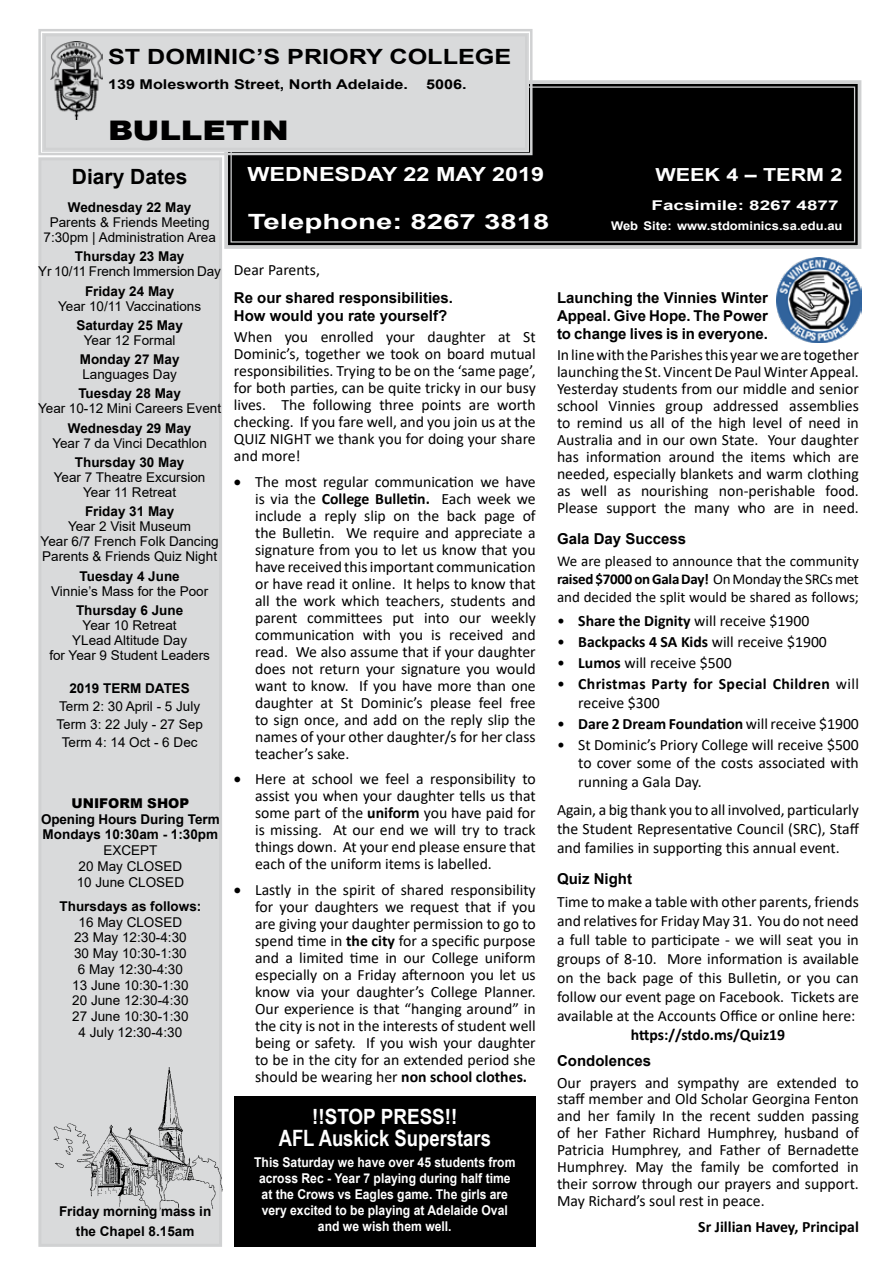
<style>
.page{position:relative;width:893px;height:1263px;background:#fff}
.page>*{position:absolute;margin:0;border:0;box-sizing:border-box;transform-origin:0 0}
.t1{font:900 27px "Arial";color:#000;scale:1.2 1}
.t2{font:700 22.5px "Arial Narrow";color:#fff}
.t3{font:700 21px "Arial";color:#000;scale:1.2 1}
.t4{font:700 21px "Arial";color:#fff;scale:1.4 1}
.t5{font:700 21px "Arial";color:#fff;scale:.9 1}
.t6{font:700 21px "Arial";color:#000}
.t7{font:700 19.5px "Arial";color:#fff;scale:1.2 1}
.t8{font:700 18px "Arial";color:#fff;scale:1.2 1}
.t9{font:15.75px/17px "Calibri";color:#000;text-align:justify}
.t10{font:700 15.75px "Calibri";color:#000}
.t11{font:700 15.75px/18.9px "Calibri";letter-spacing:.02em;color:#000}
.t12{font:700 15px/18px "Arial";color:#000}
.t13{font:15px/18px "Calibri";color:#000;text-align:justify}
.t14{font:13.5px/15.8px "Arial";color:#000;text-align:center}
.t15{font:700 13.5px/20.2px "Arial";color:#000;text-align:center}
.t16{font:700 13.5px/16.2px "Arial";color:#fff;text-align:center;scale:.9 1}
.t17{font:700 13.5px "Arial";color:#000;scale:1.2 1}
.t18{font:700 13.5px "Arial";color:#fff;scale:1.4 1}
.t19{font:900 13.5px "Arial";color:#000}
.t20{font:700 12px "Arial";color:#fff;scale:1.08 1}
.s1{font-weight:700}
.s2{font-weight:400}
</style>
<div class="page">
<div style="left:40px;top:159px;width:181px;height:1086px;background:#d9dadb"></div>
<div style="left:38px;top:157px;width:184px;height:1090px;border:3px solid #d0d1d2"></div>
<div style="left:224px;top:80px;width:638px;height:169px;background:#000"></div>
<div style="left:230px;top:86px;width:625px;height:157px;border:1px solid #d0d1d2"></div>
<svg style="left:38px;top:29px;width:496px;height:127px"></svg>
<div style="left:43px;top:34px;width:484px;height:116px;border:2px solid #d0d1d2"></div>
<img style="left:50px;top:41px;width:52px;height:79px">
<img style="left:54px;top:1067px;width:168px;height:144px">
<div style="left:234px;top:1096px;width:302px;height:151px;background:#000"></div>
<img style="left:776px;top:258px;width:85px;height:85px">
<h3 class="t3" style="left:108px;top:42px;width:338px">ST DOMINIC’S PRIORY COLLEGE</h3>
<p class="t17" style="left:108px;top:75px;width:252px">139 Molesworth Street, North Adelaide.</p>
<p class="t17" style="left:426px;top:75px;width:35px">5006.</p>
<h1 class="t1" style="left:108px;top:111px;width:152px">BULLETIN</h1>
<h3 class="t6" style="left:72px;top:162px;width:117px">Diary Dates</h3>
<p class="t15" style="left:68px;top:197px;width:125px">Wednesday 22 May</p>
<p class="t14" style="left:43px;top:215px;width:174px;line-height:15px">Parents &amp; Friends Meeting<br>7:30pm | Administration Area</p>
<p class="t15" style="left:75px;top:247px;width:111px">Thursday 23 May</p>
<p class="t14" style="left:38px;top:264px;width:184px">Yr 10/11 French Immersion Day</p>
<p class="t15" style="left:85px;top:281px;width:91px">Friday 24 May</p>
<p class="t14" style="left:58px;top:298px;width:145px">Year 10/11 Vaccinations</p>
<p class="t15" style="left:76px;top:315px;width:108px">Saturday 25 May</p>
<p class="t14" style="left:84px;top:332px;width:93px">Year 12 Formal</p>
<p class="t15" style="left:80px;top:349px;width:101px">Monday 27 May</p>
<p class="t14" style="left:82px;top:366px;width:96px">Languages Day</p>
<p class="t15" style="left:78px;top:384px;width:104px">Tuesday 28 May</p>
<p class="t14" style="left:38px;top:401px;width:184px">Year 10-12 Mini Careers Event</p>
<p class="t15" style="left:68px;top:418px;width:125px">Wednesday 29 May</p>
<p class="t14" style="left:52px;top:435px;width:156px">Year 7 da Vinci Decathlon</p>
<p class="t15" style="left:75px;top:452px;width:111px">Thursday 30 May</p>
<p class="t14" style="left:54px;top:470px;width:153px;line-height:15px">Year 7 Theatre Excursion<br>Year 11 Retreat</p>
<p class="t15" style="left:85px;top:501px;width:91px">Friday 31 May</p>
<p class="t14" style="left:41px;top:519px;width:180px;line-height:15px">Year 2 Visit Museum<br>Year 6/7 French Folk Dancing<br>Parents &amp; Friends Quiz Night</p>
<p class="t15" style="left:80px;top:566px;width:102px">Tuesday 4 June</p>
<p class="t14" style="left:51px;top:583px;width:159px">Vinnie’s Mass for the Poor</p>
<p class="t15" style="left:76px;top:600px;width:109px">Thursday 6 June</p>
<p class="t14" style="left:49px;top:617px;width:162px;line-height:15px">Year 10 Retreat<br>YLead Altitude Day<br>for Year 9 Student Leaders</p>
<p class="t15" style="left:69px;top:678px;width:122px">2019 TERM DATES</p>
<p class="t14" style="left:57px;top:697px;width:148px;line-height:18px">Term 2: 30 April - 5 July<br>Term 3: 22 July - 27 Sep<br>Term 4: 14 Oct - 6 Dec</p>
<p class="t19" style="left:72px;top:793px;width:119px">UNIFORM SHOP</p>
<p class="t15" style="left:41px;top:811px;width:180px;line-height:15.8px;text-align:left">Opening Hours During Term<br>Mondays 10:30am - 1:30pm</p>
<p class="t14" style="left:77px;top:842px;width:109px">EXCEPT<br>20 May CLOSED<br>10 June CLOSED</p>
<p class="t15" style="left:60px;top:896px;width:143px">Thursdays as follows:</p>
<p class="t14" style="left:72px;top:914px;width:118px">16 May CLOSED<br>23 May 12:30-4:30<br>30 May 10:30-1:30<br>6 May 12:30-4:30<br>13 June 10:30-1:30<br>20 June 12:30-4:30<br>27 June 10:30-1:30<br>4 July 12:30-4:30</p>
<p class="t15" style="left:59px;top:1201px;width:154px">Friday morning mass in the Chapel 8.15am</p>
<p class="t7" style="left:248px;top:160px;width:249px">WEDNESDAY 22 MAY 2019</p>
<p class="t8" style="left:655px;top:162px;width:157px">WEEK 4 – TERM 2</p>
<p class="t18" style="left:651px;top:196px;width:135px">Facsimile: 8267 4877</p>
<h3 class="t4" style="left:248px;top:207px;width:217px">Telephone: 8267 3818</h3>
<p class="t20" style="left:611px;top:218px;width:216px">Web Site: www.stdominics.sa.edu.au</p>
<p class="t9" style="left:234px;top:262px;width:88px">Dear Parents,</p>
<p class="t12" style="left:234px;top:289px;width:221px">Re our shared responsibilities.<br>How would you rate yourself?</p>
<p class="t9" style="left:234px;top:329px;width:303px">When you enrolled your daughter at St Dominic’s, together we took on board mutual responsibilities. Trying to be on the ‘same page’, for both parties, can be quite tricky in our busy lives. The following three points are worth checking. If you fare well, and you join us at the QUIZ NIGHT we thank you for doing your share and more!</p>
<p class="t9" style="left:255px;top:474px;width:282px;text-indent:-21px">• The most regular communication we have is via the <span class="s1">College Bulletin.</span> Each week we include a reply slip on the back page of the Bulletin. We require and appreciate a signature from you to let us know that you have received this important communication or have read it online. It helps to know that all the work which teachers, students and parent committees put into our weekly communication with you is received and read. We also assume that if your daughter does not return your signature you would want to know. If you have more than one daughter at St Dominic’s please feel free to sign once, and add on the reply slip the names of your other daughter/s for her class teacher’s sake.</p>
<p class="t9" style="left:255px;top:771px;width:282px;text-indent:-21px">• Here at school we feel a responsibility to assist you when your daughter tells us that some part of the <span class="s1">uniform</span> you have paid for is missing. At our end we will try to track things down. At your end please ensure that each of the uniform items is labelled.</p>
<p class="t9" style="left:255px;top:882px;width:282px;text-indent:-21px">• Lastly in the spirit of shared responsibility for your daughters we request that if you are giving your daughter permission to go to spend time in <span class="s1">the city</span> for a specific purpose and a limited time in our College uniform especially on a Friday afternoon you let us know via your daughter’s College Planner.<br>Our experience is that “hanging around” in the city is not in the interests of student well being or safety. If you wish your daughter to be in the city for an extended period she should be wearing her <span class="s1">non school clothes.</span></p>
<h3 class="t5" style="left:312px;top:1102px;width:163px">!!STOP PRESS!!</h3>
<h2 class="t2" style="left:279px;top:1121px;width:214px">AFL Auskick Superstars</h2>
<p class="t16" style="left:254px;top:1154px;width:292px">This Saturday we have over 45 students from across Rec - Year 7 playing during half time at the Crows vs Eagles game. The girls are very excited to be playing at Adelaide Oval and we wish them well.</p>
<p class="t12" style="left:557px;top:289px;width:212px;text-align:justify">Launching the Vinnies Winter Appeal. Give Hope. The Power to change lives is in everyone.</p>
<p class="t9" style="left:557px;top:347px;width:303px">In line with the Parishes this year we are together launching the St. Vincent De Paul Winter Appeal.<br>Yesterday students from our middle and senior school Vinnies group addressed assemblies to remind us all of the high level of need in Australia and in our own State. Your daughter has information around the items which are needed, especially blankets and warm clothing as well as nourishing non-perishable food.<br>Please support the many who are in need.</p>
<p class="t12" style="left:557px;top:530px;width:131px">Gala Day Success</p>
<p class="t13" style="left:557px;top:553px;width:303px">We are pleased to announce that the community <span class="s1">raised $7000 on Gala Day!</span> On Monday the SRCs met and decided the split would be shared as follows;</p>
<p class="t9" style="left:557px;top:612px;width:254px">• <span class="s1">Share the Dignity</span> will receive $1900</p>
<p class="t9" style="left:557px;top:633px;width:271px">• <span class="s1">Backpacks 4 SA Kids</span> will receive $1900</p>
<p class="t9" style="left:557px;top:654px;width:176px">• <span class="s1">Lumos</span> will receive $500</p>
<p class="t11" style="left:578px;top:675px;width:282px;text-indent:-21px"><span class="s2">•</span> Christmas Party for Special Children <span class="s2">will receive $300</span></p>
<p class="t10" style="left:557px;top:712px;width:303px"><span class="s2">•</span> Dare 2 Dream Foundation <span class="s2">will receive $1900</span></p>
<p class="t9" style="left:578px;top:735px;width:282px;line-height:18.9px;text-indent:-21px">• St Dominic’s Priory College will receive $500 to cover some of the costs associated with running a Gala Day.</p>
<p class="t9" style="left:557px;top:800px;width:304px;line-height:19.4px">Again, a big thank you to all involved, particularly the Student Representative Council (SRC), Staff and families in supporting this annual event.</p>
<p class="t12" style="left:557px;top:870px;width:76px">Quiz Night</p>
<p class="t9" style="left:557px;top:893px;width:303px;line-height:18.9px">Time to make a table with other parents, friends and relatives for Friday May 31. You do not need a full table to participate - we will seat you in groups of 8-10. More information is available on the back page of this Bulletin, or you can follow our event page on Facebook. Tickets are available at the Accounts Office or online here:</p>
<p class="t10" style="left:631px;top:1023px;width:156px">https://stdo.ms/Quiz19</p>
<p class="t12" style="left:557px;top:1052px;width:96px">Condolences</p>
<p class="t9" style="left:557px;top:1074px;width:303px">Our prayers and sympathy are extended to staff member and Old Scholar Georgina Fenton and her family In the recent sudden passing of her Father Richard Humphrey, husband of Patricia Humphrey, and Father of Bernadette Humphrey. May the family be comforted in their sorrow through our prayers and support.<br>May Richard’s soul rest in peace.</p>
<p class="t10" style="left:698px;top:1215px;width:162px">Sr Jillian Havey, Principal</p>
</div>
